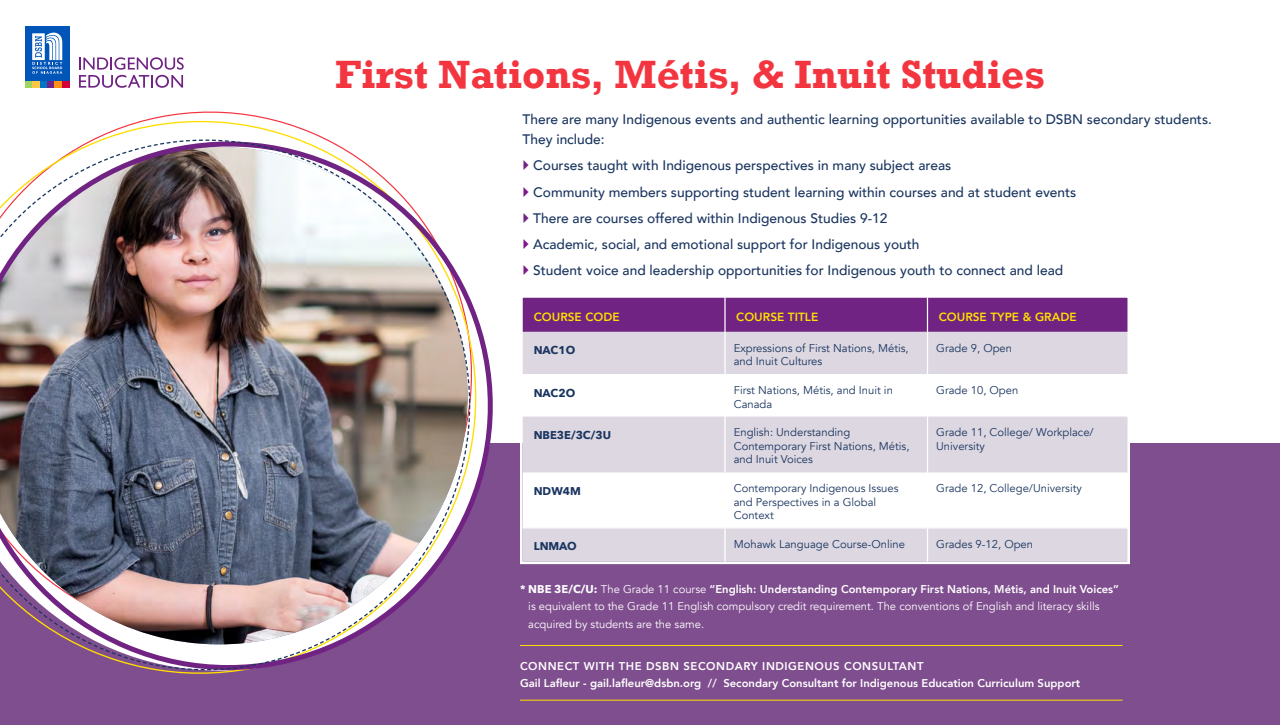
<style>
.page{position:relative;width:1280px;height:725px;background:#fff}
.page>*{position:absolute;margin:0;border:0;box-sizing:border-box;transform-origin:0 0}
.t1{font:700 40.5px "Rockwell";color:#f33540}
.t2{font:500 13.75px/26.2px "Avenir";color:#1a355f}
.t3{font:800 11.88px "Avenir";color:#fd0}
.t4{font:11.25px/13.5px "Avenir";color:#1a355f}
.t5{font:11.25px/17.5px "Avenir";color:#fff}
.t6{font:800 11.25px/17.5px "Avenir";color:#fff}
.t7{font:700 11.25px "Avenir Next";color:#1a355f}
.s1{font-family:"Avenir Next";font-weight:700}
.s2{font-weight:800}
</style>
<div class="page">
<div style="left:0;top:444px;width:1280px;height:281px;background:#7f4e8e"></div>
<svg style="left:60px;top:111px;width:247px;height:48px"></svg>
<svg style="left:451px;top:263px;width:53px;height:244px"></svg>
<svg style="left:103px;top:651px;width:223px;height:23px"></svg>
<img style="left:0;top:159px;width:451px;height:492px">
<div style="left:523px;top:298px;width:604px;height:34px;background:#702382"></div>
<div style="left:523px;top:332px;width:604px;height:229px;background:#dcd7e1"></div>
<svg style="left:523px;top:374px;width:604px;height:153px;fill:#fff"></svg>
<hr style="left:724px;top:298px;width:2px;height:34px;background:#fff">
<hr style="left:927px;top:298px;width:1px;height:34px;background:#fff">
<hr style="left:724px;top:374px;width:2px;height:42px;background:#fff">
<hr style="left:927px;top:374px;width:1px;height:42px;background:#fff">
<hr style="left:724px;top:416px;width:2px;height:56px;background:#fff">
<hr style="left:927px;top:416px;width:1px;height:56px;background:#fff">
<hr style="left:724px;top:472px;width:2px;height:55px;background:#fff">
<hr style="left:927px;top:472px;width:1px;height:55px;background:#fff">
<hr style="left:522px;top:527px;width:203px;height:2px;background:#fff">
<hr style="left:725px;top:527px;width:203px;height:2px;background:#fff">
<hr style="left:724px;top:529px;width:2px;height:33px;background:#fff">
<hr style="left:928px;top:527px;width:202px;height:2px;background:#fff">
<hr style="left:927px;top:529px;width:1px;height:33px;background:#fff">
<hr style="left:724px;top:332px;width:2px;height:42px;background:#fff">
<hr style="left:927px;top:332px;width:1px;height:42px;background:#fff">
<div style="left:520px;top:295px;width:610px;height:269px;border:2px solid #fff"></div>
<hr style="left:520px;top:645px;width:602px;height:1px;background:#fd0">
<hr style="left:520px;top:700px;width:602px;height:1px;background:#fd0">
<div style="left:62px;top:80px;width:8px;height:8px;background:#d40037"></div>
<div style="left:25px;top:80px;width:7px;height:8px;background:#a0d45e"></div>
<div style="left:32px;top:80px;width:8px;height:8px;background:#fec745"></div>
<div style="left:40px;top:80px;width:7px;height:8px;background:#0074c8"></div>
<div style="left:47px;top:80px;width:8px;height:8px;background:#702382"></div>
<div style="left:55px;top:80px;width:7px;height:8px;background:#ff9017"></div>
<div style="left:25px;top:26px;width:45px;height:54px;background:#0055b8"></div>
<svg style="left:32px;top:33px;width:30px;height:41px"></svg>
<svg style="left:79px;top:57px;width:105px;height:31px"></svg>
<h1 class="t1" style="left:335px;top:50px;width:712px">First Nations, Métis, &amp; Inuit Studies</h1>
<p class="t2" style="left:522px;top:108px;width:691px;line-height:20px">There are many Indigenous events and authentic learning opportunities available to DSBN secondary students.<br>They include:</p>
<p class="t2" style="left:533px;top:152px;width:545px">Courses taught with Indigenous perspectives in many subject areas<br>Community members supporting student learning within courses and at student events There are courses offered within Indigenous Studies 9-12<br>Academic, social, and emotional support for Indigenous youth<br>Student voice and leadership opportunities for Indigenous youth to connect and lead</p>
<p class="t3" style="left:534px;top:307px;width:87px">COURSE CODE</p>
<p class="t3" style="left:736px;top:307px;width:84px">COURSE TITLE</p>
<p class="t3" style="left:939px;top:307px;width:139px">COURSE TYPE &amp; GRADE</p>
<p class="t7" style="left:534px;top:341px;width:43px">NAC1O</p>
<p class="t4" style="left:734px;top:341px;width:176px">Expressions of First Nations, Métis, and Inuit Cultures</p>
<p class="t4" style="left:936px;top:341px;width:77px">Grade 9, Open</p>
<p class="t7" style="left:534px;top:383px;width:43px">NAC2O</p>
<p class="t4" style="left:734px;top:384px;width:161px">First Nations, Métis, and Inuit in<br>Canada</p>
<p class="t4" style="left:936px;top:384px;width:84px">Grade 10, Open</p>
<p class="t7" style="left:534px;top:425px;width:79px">NBE3E/3C/3U</p>
<p class="t4" style="left:734px;top:426px;width:177px">English: Understanding<br>Contemporary First Nations, Métis, and Inuit Voices</p>
<p class="t4" style="left:936px;top:426px;width:159px">Grade 11, College/ Workplace/<br>University</p>
<p class="t7" style="left:534px;top:481px;width:49px">NDW4M</p>
<p class="t4" style="left:734px;top:482px;width:166px">Contemporary Indigenous Issues and Perspectives in a Global<br>Context</p>
<p class="t4" style="left:936px;top:482px;width:147px">Grade 12, College/University</p>
<p class="t7" style="left:534px;top:537px;width:45px">LNMAO</p>
<p class="t4" style="left:734px;top:537px;width:173px">Mohawk Language Course-Online</p>
<p class="t4" style="left:936px;top:537px;width:98px">Grades 9-12, Open</p>
<p class="t5" style="left:528px;top:580px;width:592px;text-indent:-8px"><span class="s1">* NBE 3E/C/U:</span> The Grade 11 course <span class="s2">“English: Understanding Contemporary First Nations, Métis, and Inuit Voices” </span>is equivalent to the Grade 11 English compulsory credit requirement. The conventions of English and literacy skills acquired by students are the same.</p>
<p class="t6" style="left:520px;top:657px;width:562px">CONNECT WITH THE DSBN SECONDARY INDIGENOUS CONSULTANT<br>Gail Lafleur - gail.lafleur@dsbn.org // Secondary Consultant for Indigenous Education Curriculum Support</p>
</div>
